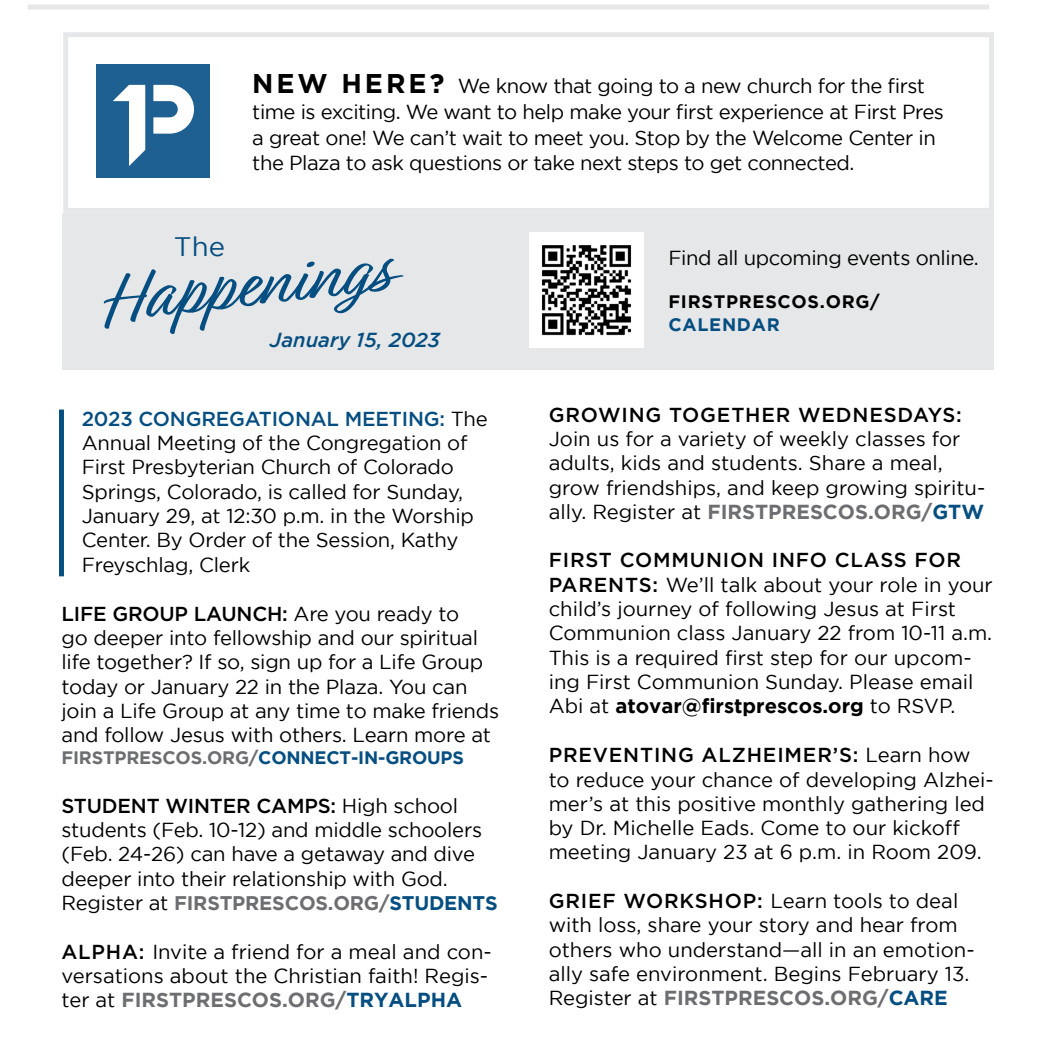
<style>
.page{position:relative;width:1053px;height:1053px;background:#fff}
.page>*{position:absolute;margin:0;border:0;box-sizing:border-box;transform-origin:0 0}
.t1{font:26.78px "Gotham";color:#054e81}
.t2{font:20.25px/24.3px "Gotham";letter-spacing:-.01em;color:#000}
.t3{font:500 20.25px "Gotham";letter-spacing:.04em;color:#000}
.t4{font:italic 500 20.25px "Gotham";color:#054e81}
.t5{font:700 19.8px "Gotham";letter-spacing:-.01em;color:#6d6e71}
.t6{font:700 18px "Gotham";letter-spacing:-.01em;color:#6d6e71}
.t7{font:700 18px "Gotham";letter-spacing:.04em;color:#000}
.t8{font:700 18px "Gotham";letter-spacing:.04em;color:#054e81}
.s1{font-weight:700;font-size:27px}
.s2{font-weight:500;color:#054e81}
.s3{font-weight:500}
.s4{color:#054e81}
.s5{font-weight:400;font-size:20.25px;color:#000}
.s6{font-weight:700;color:#6d6e71}
.s7{font-weight:700;color:#054e81}
.s8{font-weight:700}
</style>
<div class="page">
<div style="left:62px;top:213px;width:932px;height:156px;background:#e6e7e8"></div>
<img style="left:529px;top:233px;width:115px;height:114px">
<svg style="left:103px;top:258px;width:301px;height:76px"></svg>
<hr style="left:28px;top:5px;width:961px;height:4px;background:#e6e7e8">
<div style="left:63px;top:32px;width:931px;height:181px;border:5px solid #e6e7e8"></div>
<div style="left:96px;top:65px;width:114px;height:113px;background:#1f6092"></div>
<svg style="left:153px;top:85px;width:41px;height:49px"></svg>
<svg style="left:113px;top:85px;width:32px;height:81px"></svg>
<div style="left:59px;top:410px;width:5px;height:166px;background:#054e81"></div>
<h1 class="t1" style="left:174px;top:232px;width:53px">The</h1>
<p class="t2" style="left:252px;top:72px;width:693px;line-height:25.9px"><span class="s1">NEW HERE?</span> We know that going to a new church for the first time is exciting. We want to help make your first experience at First Pres a great one! We can’t wait to meet you. Stop by the Welcome Center in the Plaza to ask questions or take next steps to get connected.</p>
<p class="t4" style="left:270px;top:328px;width:172px">January 15, 2023</p>
<p class="t2" style="left:668px;top:246px;width:312px">Find all upcoming events online.</p>
<p class="t7" style="left:668px;top:291px;width:213px">FIRSTPRESCOS.ORG/</p>
<p class="t8" style="left:668px;top:314px;width:113px">CALENDAR</p>
<p class="t2" style="left:82px;top:406px;width:407px"><span class="s2">2023 CONGREGATIONAL MEETING:</span> The Annual Meeting of the Congregation of First Presbyterian Church of Colorado Springs, Colorado, is called for Sunday, January 29, at 12:30 p.m. in the Worship Center. By Order of the Session, Kathy Freyschlag, Clerk</p>
<p class="t2" style="left:61px;top:601px;width:439px"><span class="s3">LIFE GROUP LAUNCH:</span> Are you ready to<br>go deeper into fellowship and our spiritual life together? If so, sign up for a Life Group today or January 22 in the Plaza. You can join a Life Group at any time to make friends and follow Jesus with others. Learn more at</p>
<p class="t6" style="left:61px;top:747px;width:404px">FIRSTPRESCOS.ORG/<span class="s4">CONNECT-IN-GROUPS</span></p>
<p class="t2" style="left:61px;top:793px;width:422px"><span class="s3">STUDENT WINTER CAMPS:</span> High school students (Feb. 10-12) and middle schoolers (Feb. 24-26) can have a getaway and dive deeper into their relationship with God.</p>
<p class="t5" style="left:61px;top:892px;width:438px"><span class="s5">Register at</span> FIRSTPRESCOS.ORG/<span class="s4">STUDENTS</span></p>
<p class="t2" style="left:61px;top:939px;width:432px"><span class="s3">ALPHA:</span> Invite a friend for a meal and con&shy;versations about the Christian faith! Regis&shy;ter at <span class="s6">FIRSTPRESCOS.ORG/</span><span class="s7">TRYALPHA</span></p>
<p class="t3" style="left:549px;top:401px;width:415px">GROWING TOGETHER WEDNESDAYS:</p>
<p class="t2" style="left:549px;top:426px;width:438px">Join us for a variety of weekly classes for adults, kids and students. Share a meal, grow friendships, and keep growing spiritu&shy;ally. Register at <span class="s6">FIRSTPRESCOS.ORG/</span><span class="s7">GTW</span></p>
<p class="t2" style="left:549px;top:548px;width:446px"><span class="s3">FIRST COMMUNION INFO CLASS FOR PARENTS:</span> We’ll talk about your role in your child’s journey of following Jesus at First Communion class January 22 from 10-11 a.m.<br>This is a required first step for our upcom&shy;ing First Communion Sunday. Please email Abi at <span class="s8">atovar@firstprescos.org</span> to RSVP.</p>
<p class="t2" style="left:549px;top:743px;width:446px"><span class="s3">PREVENTING ALZHEIMER’S:</span> Learn how to reduce your chance of developing Alzhei&shy;mer’s at this positive monthly gathering led by Dr. Michelle Eads. Come to our kickoff meeting January 23 at 6 p.m. in Room 209.</p>
<p class="t2" style="left:549px;top:888px;width:427px"><span class="s3">GRIEF WORKSHOP:</span> Learn tools to deal with loss, share your story and hear from others who understand—all in an emotion&shy;ally safe environment. Begins February 13.<br>Register at <span class="s6">FIRSTPRESCOS.ORG/</span><span class="s7">CARE</span></p>
</div>
